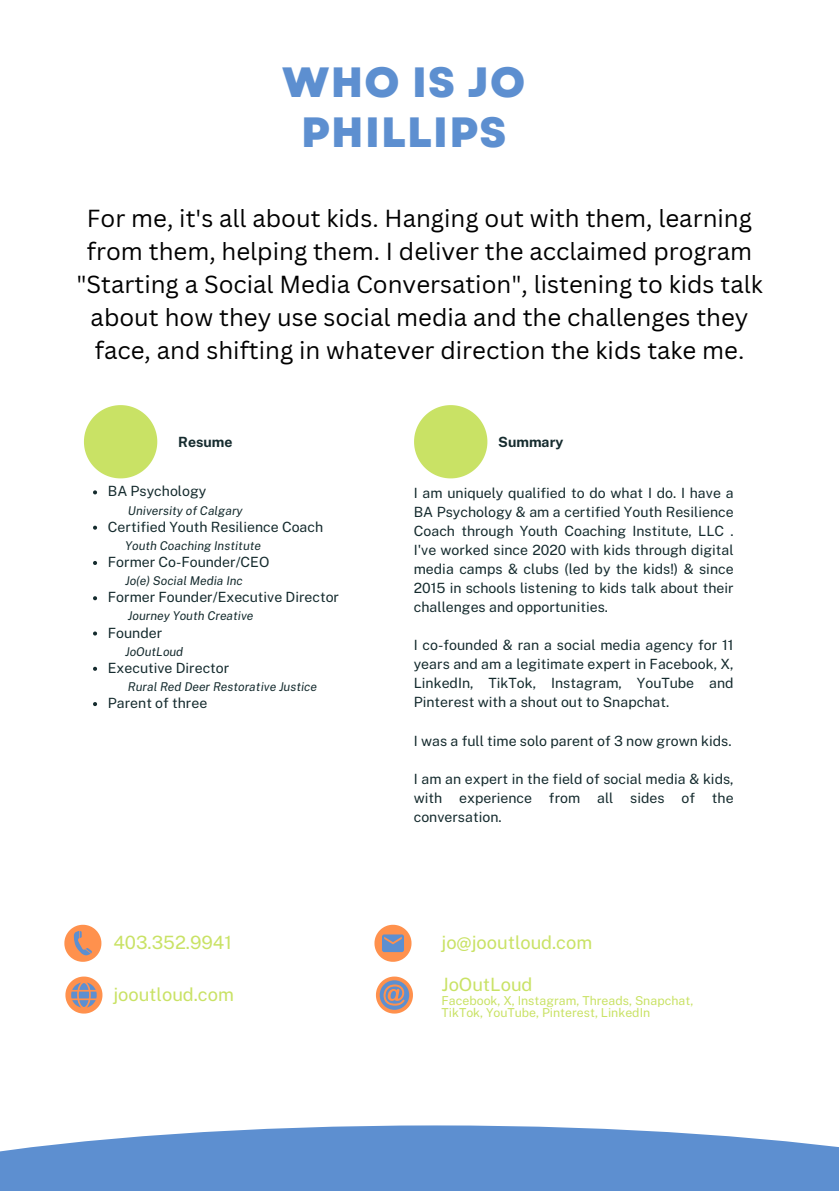
<style>
.page{position:relative;width:839px;height:1191px;background:#fff}
.page>*{position:absolute;margin:0;border:0;box-sizing:border-box;transform-origin:0 0}
.t1{font:800 42.2px/49.6px "Garet";letter-spacing:.03em;color:#5d8fd0;text-align:center}
.t2{font:24px/33px "Canva Sans";color:#000;text-align:center}
.t3{font:18.4px "Public Sans";color:#c9e265}
.t4{font:14px/19px "Public Sans";color:#152b2e;text-align:justify}
.t5{font:700 14px "Public Sans";color:#152b2e}
.t6{font:12.4px/12.4px "Public Sans";color:#c9e265}
.t7{font:italic 12px "Public Sans";color:#152b2e}
</style>
<div class="page">
<div style="left:0;top:1125px;width:838px;height:66px;background:#5d8fd0"></div>
<svg style="left:84px;top:405px;width:73px;height:73px"></svg>
<svg style="left:93px;top:490px;width:4px;height:4px"></svg>
<svg style="left:93px;top:526px;width:4px;height:4px"></svg>
<svg style="left:93px;top:561px;width:4px;height:4px"></svg>
<svg style="left:93px;top:596px;width:4px;height:4px"></svg>
<svg style="left:93px;top:632px;width:4px;height:4px"></svg>
<svg style="left:93px;top:667px;width:4px;height:4px"></svg>
<svg style="left:93px;top:702px;width:4px;height:4px"></svg>
<svg style="left:414px;top:405px;width:73px;height:73px"></svg>
<svg style="left:64px;top:925px;width:37px;height:37px"></svg>
<svg style="left:374px;top:925px;width:37px;height:37px"></svg>
<svg style="left:65px;top:977px;width:37px;height:37px"></svg>
<svg style="left:375px;top:976px;width:38px;height:38px"></svg>
<h5 class="t1" style="left:282px;top:58px;width:244px">WHO IS JO<br>PHILLIPS</h5>
<h1 class="t2" style="left:76px;top:201px;width:687px">For me, it's all about kids. Hanging out with them, learning from them, helping them. I deliver the acclaimed program "Starting a Social Media Conversation", listening to kids talk about how they use social media and the challenges they face, and shifting in whatever direction the kids take me.</h1>
<h2 class="t5" style="left:178px;top:434px;width:56px">Resume</h2>
<p class="t4" style="left:108px;top:482px;width:100px">BA Psychology</p>
<h4 class="t7" style="left:128px;top:503px;width:116px">University of Calgary</h4>
<h5 class="t4" style="left:108px;top:517px;width:217px">Certified Youth Resilience Coach</h5>
<p class="t7" style="left:125px;top:538px;width:137px">Youth Coaching Institute</p>
<h5 class="t4" style="left:108px;top:552px;width:163px">Former Co-Founder/CEO</h5>
<p class="t7" style="left:125px;top:574px;width:119px">Jo(e) Social Media Inc</p>
<h5 class="t4" style="left:108px;top:588px;width:233px">Former Founder/Executive Director</h5>
<p class="t7" style="left:128px;top:609px;width:127px">Journey Youth Creative</p>
<h5 class="t4" style="left:108px;top:623px;width:56px">Founder</h5>
<p class="t7" style="left:125px;top:644px;width:60px">JoOutLoud</p>
<h5 class="t4" style="left:108px;top:658px;width:123px">Executive Director</h5>
<p class="t7" style="left:128px;top:680px;width:191px">Rural Red Deer Restorative Justice</p>
<h5 class="t4" style="left:108px;top:694px;width:101px">Parent of three</h5>
<p class="t5" style="left:498px;top:434px;width:67px">Summary</p>
<h5 class="t4" style="left:414px;top:484px;width:321px">I am uniquely qualified to do what I do. I have a BA Psychology &amp; am a certified Youth Resilience Coach through Youth Coaching Institute, LLC .<br>I've worked since 2020 with kids through digital media camps &amp; clubs (led by the kids!) &amp; since 2015 in schools listening to kids talk about their challenges and opportunities.</h5>
<p class="t4" style="left:414px;top:636px;width:321px">I co-founded &amp; ran a social media agency for 11 years and am a legitimate expert in Facebook, X, LinkedIn, TikTok, Instagram, YouTube and Pinterest with a shout out to Snapchat.</p>
<h4 class="t4" style="left:414px;top:731px;width:319px">I was a full time solo parent of 3 now grown kids.</h4>
<h5 class="t4" style="left:414px;top:769px;width:321px">I am an expert in the field of social media &amp; kids, with experience from all sides of the conversation.</h5>
<p class="t3" style="left:113px;top:932px;width:120px">403.352.9941</p>
<p class="t3" style="left:441px;top:932px;width:152px">jo@jooutloud.com</p>
<h5 class="t3" style="left:113px;top:984px;width:122px">jooutloud.com</h5>
<h5 class="t3" style="left:441px;top:974px;width:92px">JoOutLoud</h5>
<p class="t6" style="left:441px;top:994px;width:253px">Facebook, X, Instagram, Threads, Snapchat,<br>TikTok, YouTube, Pinterest, LinkedIn</p>
</div>
